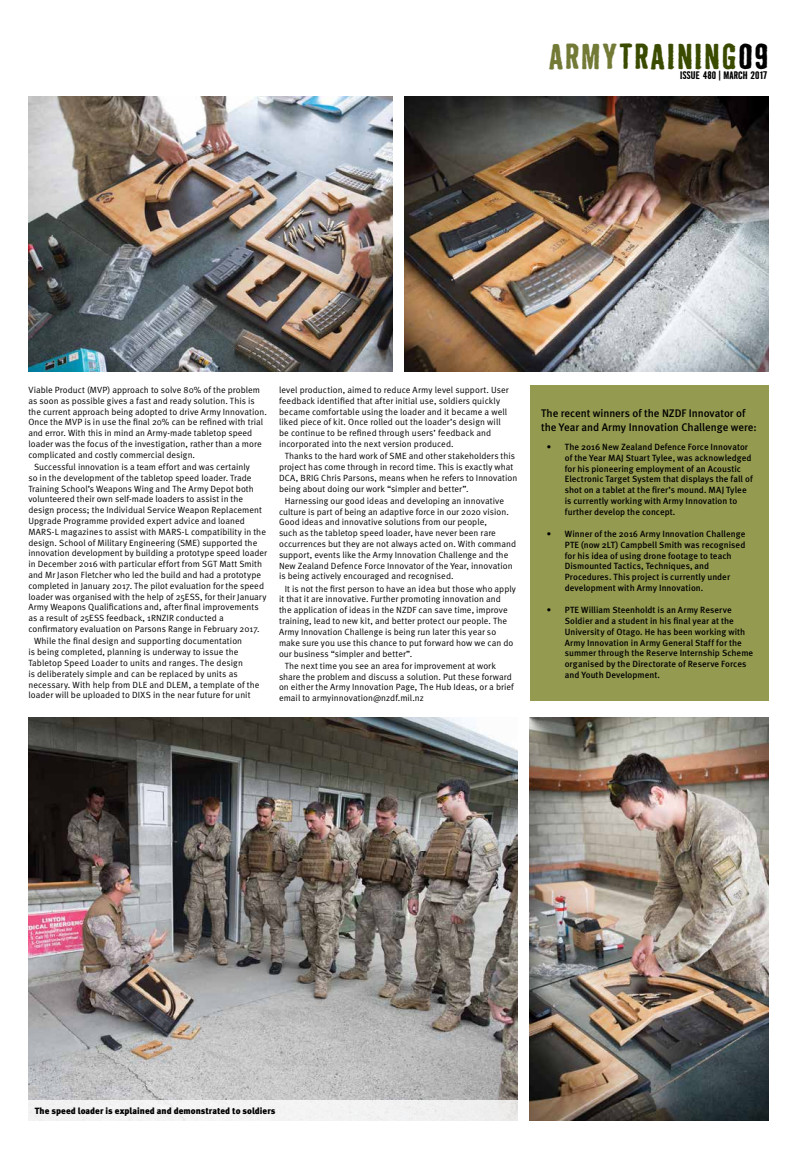
<style>
.page{position:relative;width:811px;height:1163px;background:#fff}
.page>*{position:absolute;margin:0;border:0;box-sizing:border-box;transform-origin:0 0}
.t1{font:700 33px "Bad Neighborhood Badhouse";letter-spacing:.05em;color:#3a4b00}
.t2{font:500 11px/13.2px "Meta";letter-spacing:-.005em;color:#000}
.t3{font:700 10px "Bad Neighborhood Badhouse";letter-spacing:-.005em;color:#000}
.t4{font:9px/10.8px "Meta Normal";letter-spacing:.005em;color:#000}
.t5{font:500 9px/10.8px "Meta";letter-spacing:.005em;color:#000}
.t6{font:900 9px "Meta";letter-spacing:.005em;color:#000}
.s1{color:#727a36}
.s2{color:#000}
</style>
<div class="page">
<img style="left:28px;top:717px;width:490px;height:382px">
<img style="left:404px;top:96px;width:364px;height:275px">
<img style="left:530px;top:717px;width:238px;height:403px">
<img style="left:28px;top:96px;width:364px;height:275px">
<div style="left:530px;top:386px;width:238px;height:315px;background:#949b50"></div>
<div style="left:28px;top:1099px;width:496px;height:21px;background:#f2f2f3"></div>
<h1 class="t1" style="left:548px;top:33px;width:222px"><span class="s1">ARMY</span>TRAINING<span class="s2">09</span></h1>
<p class="t3" style="left:680px;top:68px;width:89px">ISSUE 480 | MARCH 2017</p>
<p class="t4" style="left:28px;top:384px;width:240px">Viable Product (MVP) approach to solve 80% of the problem as soon as possible gives a fast and ready solution. This is the current approach being adopted to drive Army Innovation.<br>Once the MVP is in use the final 20% can be refined with trial and error. With this in mind an Army-made tabletop speed loader was the focus of the investigation, rather than a more complicated and costly commercial design.</p>
<p class="t4" style="left:28px;top:461px;width:240px;text-indent:6px">Successful innovation is a team effort and was certainly<br>so in the development of the tabletop speed loader. Trade Training School’s Weapons Wing and The Army Depot both volunteered their own self-made loaders to assist in the design process; the Individual Service Weapon Replacement Upgrade Programme provided expert advice and loaned MARS-L magazines to assist with MARS-L compatibility in the design. School of Military Engineering (SME) supported the innovation development by building a prototype speed loader in December 2016 with particular effort from SGT Matt Smith and Mr Jason Fletcher who led the build and had a prototype completed in January 2017. The pilot evaluation for the speed loader was organised with the help of 25ESS, for their January Army Weapons Qualifications and, after final improvements as a result of 25ESS feedback, 1RNZIR conducted a confirmatory evaluation on Parsons Range in February 2017.</p>
<p class="t4" style="left:28px;top:635px;width:233px;text-indent:6px">While the final design and supporting documentation<br>is being completed, planning is underway to issue the Tabletop Speed Loader to units and ranges. The design<br>is deliberately simple and can be replaced by units as necessary. With help from DLE and DLEM, a template of the loader will be uploaded to DIXS in the near future for unit</p>
<p class="t4" style="left:279px;top:384px;width:231px">level production, aimed to reduce Army level support. User feedback identified that after initial use, soldiers quickly became comfortable using the loader and it became a well liked piece of kit. Once rolled out the loader’s design will be continue to be refined through users’ feedback and incorporated into the next version produced.</p>
<p class="t4" style="left:279px;top:450px;width:240px;text-indent:6px">Thanks to the hard work of SME and other stakeholders this project has come through in record time. This is exactly what DCA, BRIG Chris Parsons, means when he refers to Innovation being about doing our work “simpler and better”.</p>
<p class="t4" style="left:279px;top:495px;width:238px;text-indent:6px">Harnessing our good ideas and developing an innovative culture is part of being an adaptive force in our 2020 vision.<br>Good ideas and innovative solutions from our people,<br>such as the tabletop speed loader, have never been rare occurrences but they are not always acted on. With command support, events like the Army Innovation Challenge and the New Zealand Defence Force Innovator of the Year, innovation is being actively encouraged and recognised.</p>
<p class="t4" style="left:279px;top:583px;width:238px;text-indent:6px">It is not the first person to have an idea but those who apply it that it are innovative. Further promoting innovation and<br>the application of ideas in the NZDF can save time, improve training, lead to new kit, and better protect our people. The Army Innovation Challenge is being run later this year so make sure you use this chance to put forward how we can do our business “simpler and better”.</p>
<p class="t4" style="left:279px;top:660px;width:236px;text-indent:6px">The next time you see an area for improvement at work share the problem and discuss a solution. Put these forward on either the Army Innovation Page, The Hub Ideas, or a brief email to armyinnovation@nzdf.mil.nz</p>
<p class="t2" style="left:541px;top:407px;width:217px">The recent winners of the NZDF Innovator of the Year and Army Innovation Challenge were:</p>
<p class="t5" style="left:565px;top:441px;width:189px;text-indent:-18px">• The 2016 New Zealand Defence Force Innovator of the Year MAJ Stuart Tylee, was acknowledged for his pioneering employment of an Acoustic Electronic Target System that displays the fall of shot on a tablet at the firer’s mound. MAJ Tylee is currently working with Army Innovation to further develop the concept.</p>
<p class="t5" style="left:565px;top:528px;width:182px;text-indent:-18px">• Winner of the 2016 Army Innovation Challenge PTE (now 2LT) Campbell Smith was recognised for his idea of using drone footage to teach Dismounted Tactics, Techniques, and Procedures. This project is currently under development with Army Innovation.</p>
<p class="t5" style="left:565px;top:604px;width:190px;text-indent:-18px">• PTE William Steenholdt is an Army Reserve Soldier and a student in his final year at the University of Otago. He has been working with Army Innovation in Army General Staff for the summer through the Reserve Internship Scheme organised by the Directorate of Reserve Forces and Youth Development.</p>
<p class="t6" style="left:35px;top:1104px;width:242px">The speed loader is explained and demonstrated to soldiers</p>
</div>
